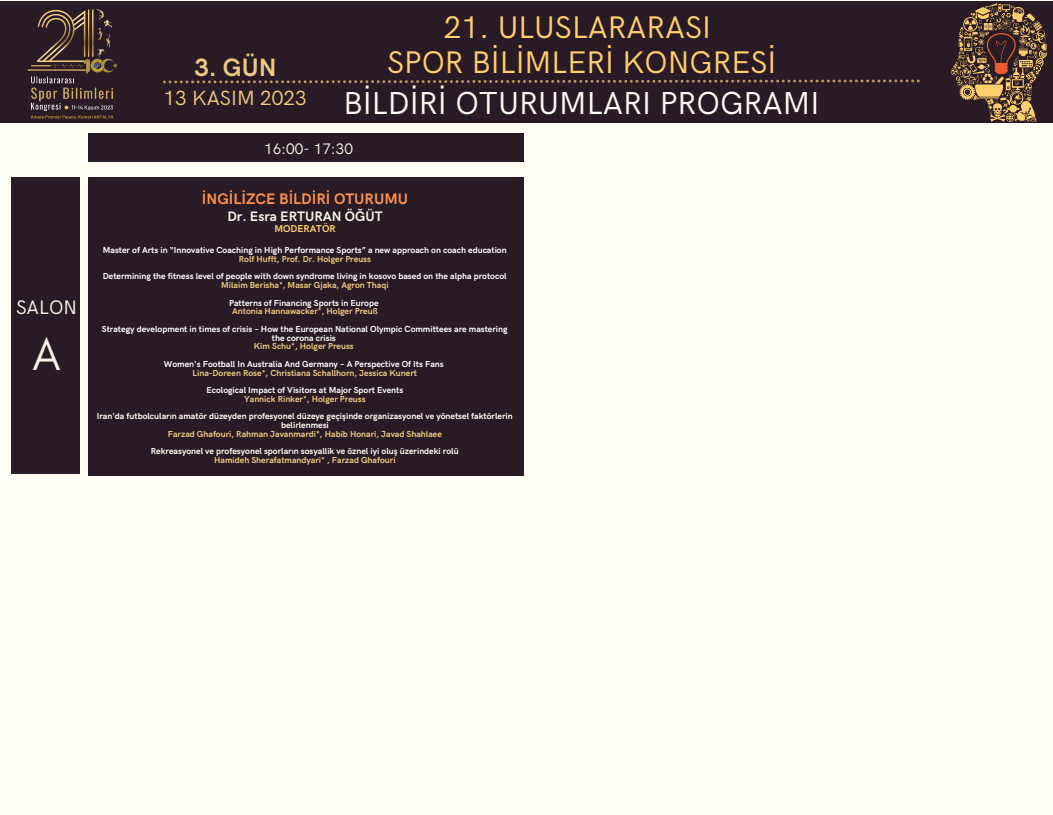
<style>
.page{position:relative;width:1053px;height:815px;background:#fff}
.page>*{position:absolute;margin:0;border:0;box-sizing:border-box;transform-origin:0 0}
.t1{font:45.75px "Glacial Indifference";color:#f6f6e9}
.t2{font:31.88px "HK Grotesk";color:#fffef5}
.t3{font:31.38px "HK Grotesk";color:#ffce6d}
.t4{font:700 25.12px "HK Grotesk";color:#eeca7e}
.t5{font:20.62px "HK Grotesk";color:#eeca7e}
.t6{font:19.62px "HK Grotesk";color:#f6f6e9}
.t7{font:700 15.25px "HK Grotesk";color:#ff914d}
.t8{font:15.25px "HK Grotesk";color:#f6f6e9}
.t9{font:700 13.75px "HK Grotesk";color:#f6f6e9}
.t10{font:700 10px "HK Grotesk";color:#ffce6d}
.t11{font:700 8.75px/8.8px "HK Grotesk";color:#fff;text-align:center}
.t12{font:700 8.75px "HK Grotesk";color:#eeca7e}
.t13{font:700 8.75px/8.8px "HK Grotesk";color:#fffef5;text-align:center}
</style>
<div class="page">
<div style="left:0;top:0;width:1052px;height:814px;background:#fffef5"></div>
<div style="left:0;top:1px;width:1052px;height:122px;background:#291b25"></div>
<svg style="left:950px;top:3px;width:96px;height:119px"></svg>
<div style="left:88px;top:133px;width:435px;height:29px;background:#291b25"></div>
<img style="left:27px;top:8px;width:90px;height:111px">
<svg style="left:163px;top:79px;width:756px;height:4px"></svg>
<div style="left:88px;top:177px;width:435px;height:298px;background:#291b25"></div>
<div style="left:12px;top:177px;width:68px;height:296px;background:#291b25"></div>
<p class="t6" style="left:16px;top:296px;width:63px">SALON</p>
<p class="t1" style="left:32px;top:326px;width:30px">A</p>
<p class="t4" style="left:194px;top:54px;width:84px">3. GÜN</p>
<p class="t3" style="left:444px;top:10px;width:269px">21. ULUSLARARASI</p>
<p class="t3" style="left:387px;top:45px;width:391px">SPOR BİLİMLERİ KONGRESİ</p>
<p class="t5" style="left:163px;top:86px;width:145px">13 KASIM 2023</p>
<p class="t2" style="left:343px;top:85px;width:477px">BİLDİRİ OTURUMLARI PROGRAMI</p>
<p class="t8" style="left:264px;top:140px;width:90px">16:00- 17:30</p>
<p class="t7" style="left:202px;top:190px;width:207px">İNGİLİZCE BİLDİRİ OTURUMU</p>
<p class="t9" style="left:227px;top:208px;width:157px">Dr. Esra ERTURAN ÖĞÜT</p>
<p class="t10" style="left:274px;top:223px;width:63px">MODERATÖR</p>
<p class="t11" style="left:103px;top:246px;width:405px">Master of Arts in “Innovative Coaching in High Performance Sports” a new approach on coach education</p>
<p class="t12" style="left:239px;top:254px;width:134px">Rolf Hufft, Prof. Dr. Holger Preuss</p>
<p class="t11" style="left:103px;top:272px;width:405px">Determining the fitness level of people with down syndrome living in kosovo based on the alpha protocol</p>
<p class="t12" style="left:221px;top:280px;width:169px">Milaim Berisha*, Masar Gjaka, Agron Thaqi</p>
<p class="t11" style="left:229px;top:298px;width:151px">Patterns of Financing Sports in Europe</p>
<p class="t12" style="left:232px;top:306px;width:147px">Antonia Hannawacker*, Holger Preuß</p>
<p class="t11" style="left:102px;top:325px;width:407px">Strategy development in times of crisis – How the European National Olympic Committees are mastering the corona crisis</p>
<p class="t12" style="left:254px;top:341px;width:101px">Kim Schu*, Holger Preuss</p>
<p class="t11" style="left:164px;top:360px;width:281px">Women's Football In Australia And Germany – A Perspective Of Its Fans</p>
<p class="t12" style="left:193px;top:368px;width:226px">Lina-Doreen Rose*, Christiana Schallhorn, Jessica Kunert</p>
<p class="t11" style="left:206px;top:386px;width:198px">Ecological Impact of Visitors at Major Sport Events</p>
<p class="t12" style="left:244px;top:394px;width:123px">Yannick Rinker*, Holger Preuss</p>
<p class="t13" style="left:97px;top:412px;width:417px">Iran'da futbolcuların amatör düzeyden profesyonel düzeye geçişinde organizasyonel ve yönetsel faktörlerin belirlenmesi</p>
<p class="t12" style="left:168px;top:429px;width:276px">Farzad Ghafouri, Rahman Javanmardi*, Habib Honari, Javad Shahlaee</p>
<p class="t13" style="left:151px;top:447px;width:309px">Rekreasyonel ve profesyonel sporların sosyallik ve öznel iyi oluş üzerindeki rolü</p>
<p class="t12" style="left:214px;top:455px;width:183px">Hamideh Sherafatmandyari* , Farzad Ghafouri</p>
</div>
